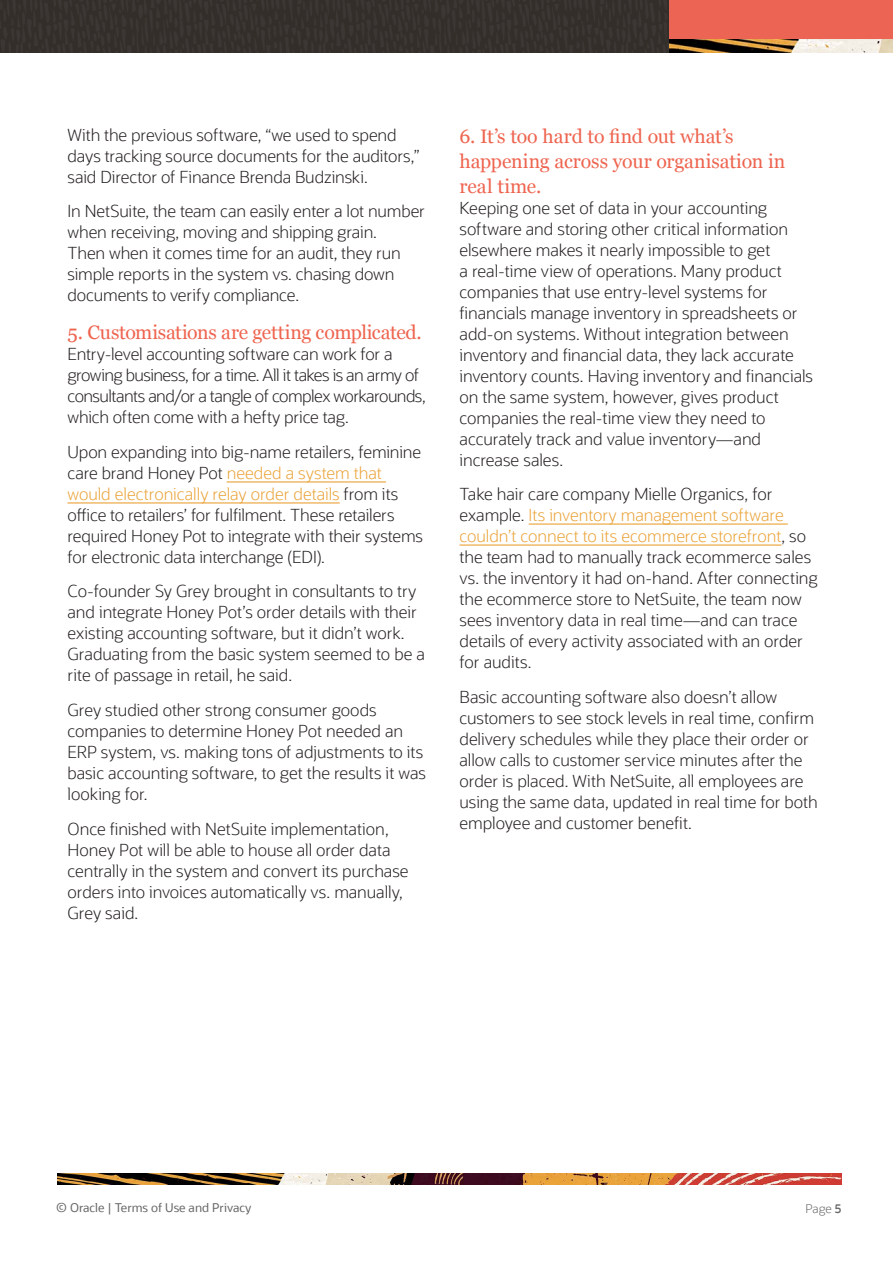
<style>
.page{position:relative;width:893px;height:1263px;background:#fff}
.page>*{position:absolute;margin:0;border:0;box-sizing:border-box;transform-origin:0 0}
.H2_Main_Body_Header{font:19.5px/24.8px "Georgia";letter-spacing:-.01em;color:#ee644f}
.Main_Body_2016{font:300 16.5px/21px "Oracle Sans";letter-spacing:-.005em;color:#231f20}
.Main_Body_2016-2{font:300 16.5px/21px "Oracle Sans";letter-spacing:-.025em;color:#231f20}
.t1{font:12px "Oracle Sans";color:#666}
.t2{font:300 12px "Oracle Sans";color:#666}
.s1{color:#eaa237}
.s2{font-weight:600}
</style>
<div class="page">
<img style="left:57px;top:1174px;width:784px;height:10px">
<div style="left:669px;top:0;width:224px;height:50px;background:#ec6554"></div>
<img style="left:669px;top:39px;width:224px;height:13px">
<img style="left:0;top:0;width:669px;height:52px">
<hr style="left:529px;top:523px;width:259px;height:2px;background:#eaa237">
<hr style="left:459px;top:544px;width:322px;height:2px;background:#eaa237">
<hr style="left:227px;top:481px;width:159px;height:1px;background:#eaa237">
<hr style="left:68px;top:502px;width:272px;height:1px;background:#eaa237">
<p class="Main_Body_2016" style="left:68px;top:124px;width:354px">With the previous software, “we used to spend days tracking source documents for the auditors,” said Director of Finance Brenda Budzinski.</p>
<p class="Main_Body_2016" style="left:68px;top:201px;width:359px">In NetSuite, the team can easily enter a lot number when receiving, moving and shipping grain.<br>Then when it comes time for an audit, they run simple reports in the system vs. chasing down documents to verify compliance.</p>
<p class="H2_Main_Body_Header" style="left:68px;top:319px;width:356px">5. Customisations are getting complicated.</p>
<p class="Main_Body_2016-2" style="left:68px;top:344px;width:360px">Entry-level accounting software can work for a growing business, for a time. All it takes is an army of consultants and/or a tangle of complex workarounds, which often come with a hefty price tag.</p>
<p class="Main_Body_2016" style="left:68px;top:442px;width:357px">Upon expanding into big-name retailers, feminine care brand Honey Pot <span class="s1">needed a system that would electronically relay order details</span> from its office to retailers’ for fulfilment. These retailers required Honey Pot to integrate with their systems for electronic data interchange (EDI).</p>
<p class="Main_Body_2016" style="left:68px;top:581px;width:359px">Co-founder Sy Grey brought in consultants to try and integrate Honey Pot’s order details with their existing accounting software, but it didn’t work.<br>Graduating from the basic system seemed to be a rite of passage in retail, he said.</p>
<p class="Main_Body_2016" style="left:68px;top:700px;width:360px">Grey studied other strong consumer goods companies to determine Honey Pot needed an ERP system, vs. making tons of adjustments to its basic accounting software, to get the results it was looking for.</p>
<p class="Main_Body_2016" style="left:68px;top:818px;width:343px">Once finished with NetSuite implementation, Honey Pot will be able to house all order data centrally in the system and convert its purchase orders into invoices automatically vs. manually, Grey said.</p>
<p class="H2_Main_Body_Header" style="left:459px;top:123px;width:327px">6. It’s too hard to find out what’s happening across your organisation in real time.</p>
<p class="Main_Body_2016" style="left:459px;top:197px;width:355px">Keeping one set of data in your accounting software and storing other critical information elsewhere makes it nearly impossible to get<br>a real-time view of operations. Many product companies that use entry-level systems for financials manage inventory in spreadsheets or add-on systems. Without integration between inventory and financial data, they lack accurate inventory counts. Having inventory and financials on the same system, however, gives product companies the real-time view they need to accurately track and value inventory—and increase sales.</p>
<p class="Main_Body_2016" style="left:459px;top:484px;width:360px">Take hair care company Mielle Organics, for example. <span class="s1">Its inventory management software couldn’t connect to its ecommerce storefront</span>, so the team had to manually track ecommerce sales vs. the inventory it had on-hand. After connecting the ecommerce store to NetSuite, the team now sees inventory data in real time—and can trace details of every activity associated with an order for audits.</p>
<p class="Main_Body_2016" style="left:459px;top:686px;width:360px">Basic accounting software also doesn’t allow customers to see stock levels in real time, confirm delivery schedules while they place their order or allow calls to customer service minutes after the order is placed. With NetSuite, all employees are using the same data, updated in real time for both employee and customer benefit.</p>
<p class="t1" style="left:56px;top:1200px;width:197px">© Oracle | Terms of Use and Privacy</p>
<p class="t2" style="left:806px;top:1202px;width:37px">Page <span class="s2">5</span></p>
</div>
